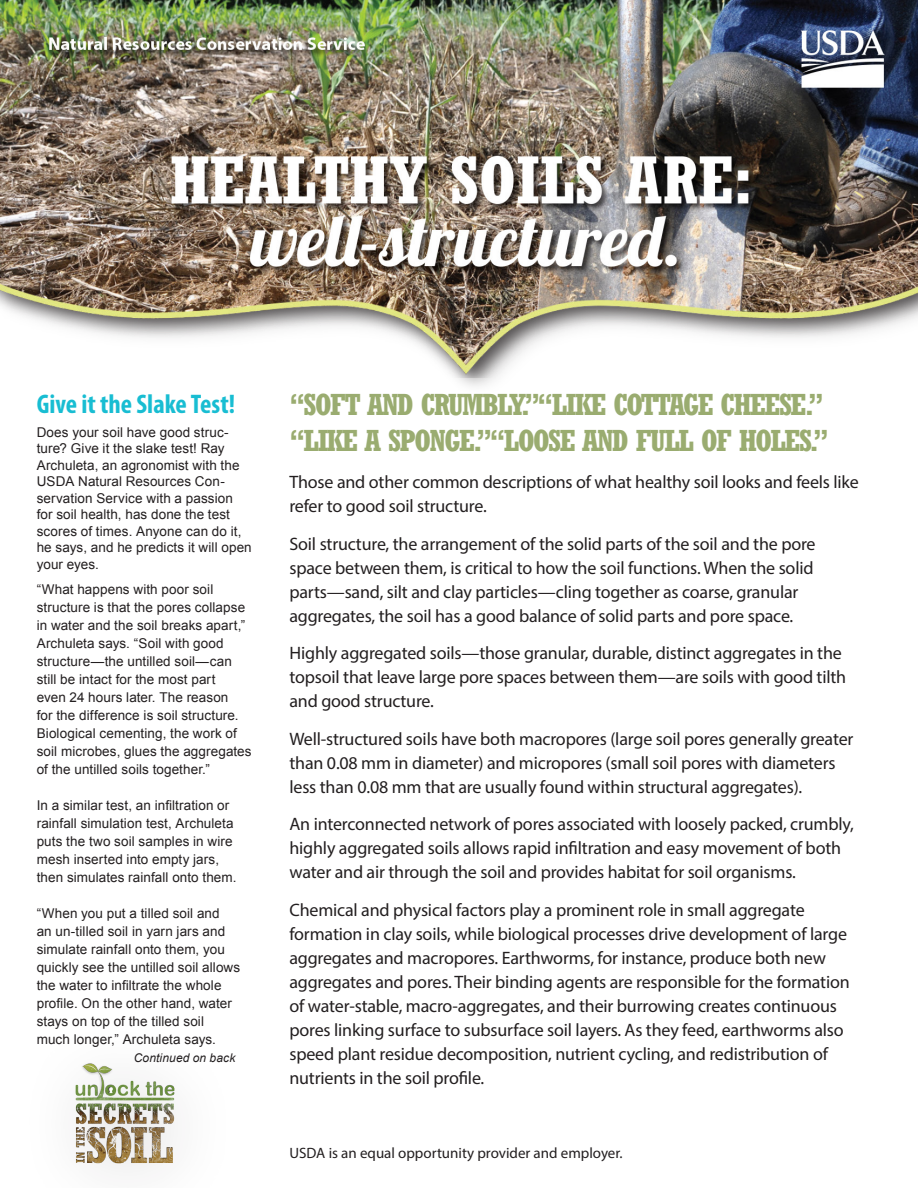
<style>
.page{position:relative;width:918px;height:1188px;background:#fff}
.page>*{position:absolute;margin:0;border:0;box-sizing:border-box;transform-origin:0 0}
.t1{font:700 condensed 30px/36px "Rockwell";letter-spacing:-.05em;color:#9aac70}
.t2{font:700 condensed 27px "Myriad Pro";color:#18bdd2}
.maintext{font:18px/24px "Myriad Pro";letter-spacing:-.01em;color:#231f20}
.t3{font:15px "Myriad Pro";color:#231f20}
.Main_body{font:13.5px/18px "Arial";letter-spacing:.005em;color:#231f20}
.Main_body-2{font:italic 12px "Arial";letter-spacing:.01em;color:#231f20}
</style>
<div class="page">
<img style="left:0;top:0;width:918px;height:378px">
<img style="left:75px;top:1063px;width:100px;height:102px">
<p class="t2" style="left:37px;top:388px;width:200px">Give it the Slake Test!</p>
<p class="Main_body" style="left:37px;top:424px;width:217px;line-height:16.5px">Does your soil have good struc&shy;ture? Give it the slake test! Ray<br>Archuleta, an agronomist with the<br>USDA Natural Resources Con&shy;servation Service with a passion for soil health, has done the test scores of times. Anyone can do it, he says, and he predicts it will open your eyes.</p>
<p class="Main_body" style="left:37px;top:580px;width:216px">“What happens with poor soil structure is that the pores collapse in water and the soil breaks apart,” Archuleta says. “Soil with good structure—the untilled soil—can still be intact for the most part<br>even 24 hours later. The reason<br>for the difference is soil structure.<br>Biological cementing, the work of soil microbes, glues the aggregates of the untilled soils together.”</p>
<p class="Main_body" style="left:37px;top:796px;width:201px">In a similar test, an infiltration or rainfall simulation test, Archuleta puts the two soil samples in wire mesh inserted into empty jars, then simulates rainfall onto them.</p>
<p class="Main_body" style="left:37px;top:904px;width:205px">“When you put a tilled soil and<br>an un-tilled soil in yarn jars and simulate rainfall onto them, you quickly see the untilled soil allows the water to infiltrate the whole profile. On the other hand, water stays on top of the tilled soil much longer,” Archuleta says.</p>
<p class="Main_body-2" style="left:134px;top:1050px;width:103px">Continued on back</p>
<p class="t1" style="left:289px;top:386px;width:541px">“SOFT AND CRUMBLY.”“LIKE COTTAGE CHEESE.” “LIKE A SPONGE.”“LOOSE AND FULL OF HOLES.”</p>
<p class="maintext" style="left:289px;top:470px;width:571px">Those and other common descriptions of what healthy soil looks and feels like refer to good soil structure.</p>
<p class="maintext" style="left:289px;top:531px;width:528px">Soil structure, the arrangement of the solid parts of the soil and the pore space between them, is critical to how the soil functions. When the solid parts—sand, silt and clay particles—cling together as coarse, granular aggregates, the soil has a good balance of solid parts and pore space.</p>
<p class="maintext" style="left:289px;top:641px;width:558px">Highly aggregated soils—those granular, durable, distinct aggregates in the topsoil that leave large pore spaces between them—are soils with good tilth and good structure.</p>
<p class="maintext" style="left:289px;top:726px;width:565px">Well-structured soils have both macropores (large soil pores generally greater than 0.08 mm in diameter) and micropores (small soil pores with diameters less than 0.08 mm that are usually found within structural aggregates).</p>
<p class="maintext" style="left:289px;top:812px;width:566px">An interconnected network of pores associated with loosely packed, crumbly, highly aggregated soils allows rapid infiltration and easy movement of both water and air through the soil and provides habitat for soil organisms.</p>
<p class="maintext" style="left:289px;top:897px;width:562px">Chemical and physical factors play a prominent role in small aggregate formation in clay soils, while biological processes drive development of large aggregates and macropores. Earthworms, for instance, produce both new aggregates and pores. Their binding agents are responsible for the formation of water-stable, macro-aggregates, and their burrowing creates continuous pores linking surface to subsurface soil layers. As they feed, earthworms also speed plant residue decomposition, nutrient cycling, and redistribution of nutrients in the soil profile.</p>
<p class="t3" style="left:289px;top:1144px;width:335px">USDA is an equal opportunity provider and employer.</p>
</div>
